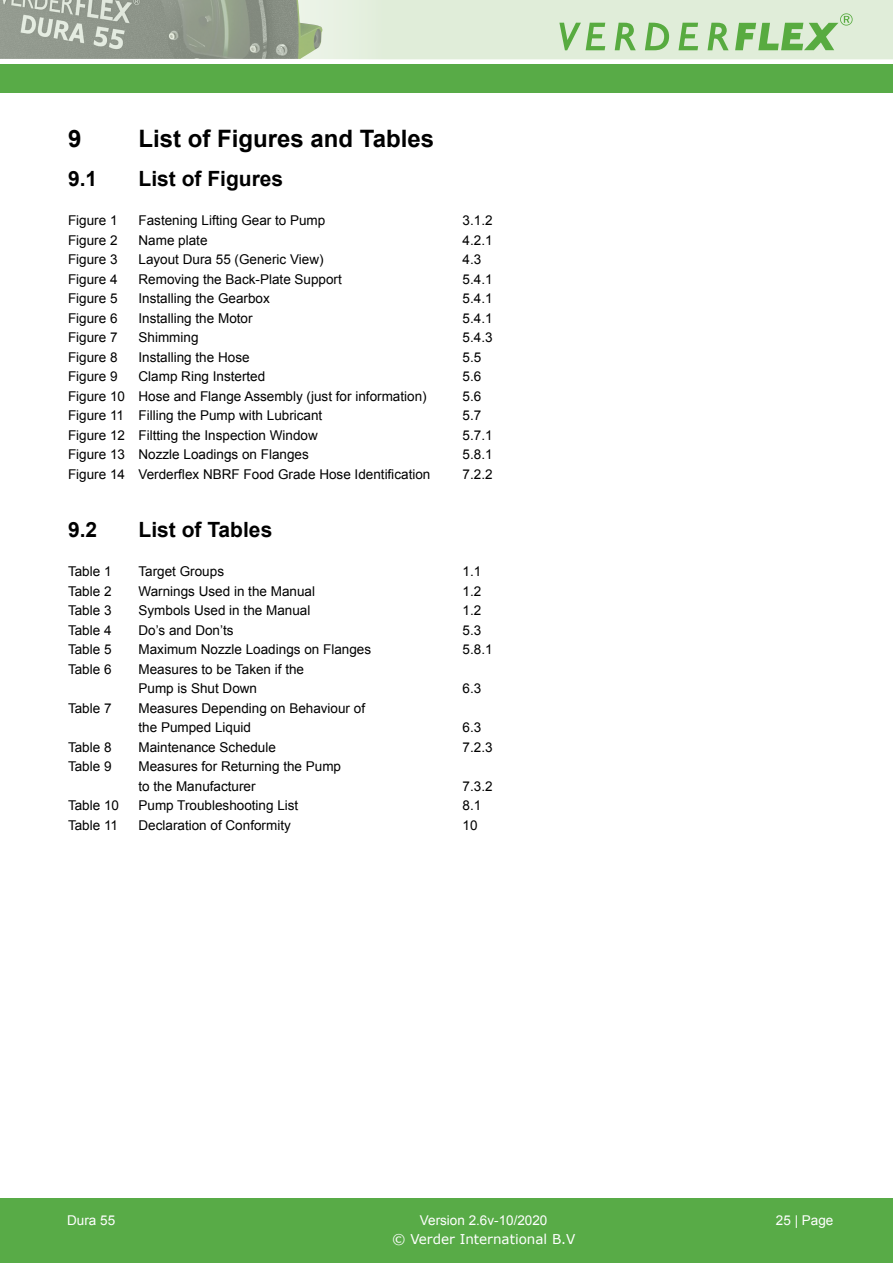
<style>
.page{position:relative;width:893px;height:1263px;background:#fff}
.page>*{position:absolute;margin:0;border:0;box-sizing:border-box;transform-origin:0 0}
.t1{font:700 24px "Arial";color:#000}
.t2{font:700 21px "Arial";color:#000}
.t3{font:13.5px/19.5px "Arial";color:#000}
.t4{font:13.5px "Arial";color:#fff}
.t5{font:13.5px "Verdana";color:#fff}
</style>
<div class="page">
<div style="left:0;top:1198px;width:893px;height:65px;background:#58ab47"></div>
<div style="left:0;top:64px;width:893px;height:29px;background:#58ab47"></div>
<div style="left:259px;top:0;width:634px;height:59px;background:#e0edd9"></div>
<svg style="left:559px;top:23px;width:46px;height:27px"></svg>
<svg style="left:615px;top:23px;width:21px;height:27px"></svg>
<svg style="left:645px;top:23px;width:24px;height:27px"></svg>
<svg style="left:678px;top:23px;width:20px;height:27px"></svg>
<svg style="left:708px;top:23px;width:21px;height:27px"></svg>
<svg style="left:735px;top:13px;width:118px;height:37px"></svg>
<svg style="left:0;top:0;width:335px;height:59px;background:#9da698"></svg>
<h1 class="t1" style="left:68px;top:123px;width:15px">9</h1>
<h1 class="t1" style="left:139px;top:123px;width:297px">List of Figures and Tables</h1>
<h2 class="t2" style="left:68px;top:165px;width:31px">9.1</h2>
<h2 class="t2" style="left:139px;top:165px;width:146px">List of Figures</h2>
<p class="t3" style="left:68px;top:211px;width:51px">Figure 1</p>
<p class="t3" style="left:139px;top:211px;width:188px">Fastening Lifting Gear to Pump</p>
<p class="t3" style="left:463px;top:211px;width:32px">3.1.2</p>
<p class="t3" style="left:68px;top:230px;width:51px">Figure 2</p>
<p class="t3" style="left:139px;top:230px;width:71px">Name plate</p>
<p class="t3" style="left:463px;top:230px;width:32px">4.2.1</p>
<p class="t3" style="left:68px;top:250px;width:51px">Figure 3</p>
<p class="t3" style="left:139px;top:250px;width:187px">Layout Dura 55 (Generic View)</p>
<p class="t3" style="left:463px;top:250px;width:20px">4.3</p>
<p class="t3" style="left:68px;top:269px;width:51px">Figure 4</p>
<p class="t3" style="left:139px;top:269px;width:205px">Removing the Back-Plate Support</p>
<p class="t3" style="left:463px;top:269px;width:32px">5.4.1</p>
<p class="t3" style="left:68px;top:289px;width:51px">Figure 5</p>
<p class="t3" style="left:139px;top:289px;width:133px">Installing the Gearbox</p>
<p class="t3" style="left:463px;top:289px;width:32px">5.4.1</p>
<p class="t3" style="left:68px;top:308px;width:51px">Figure 6</p>
<p class="t3" style="left:139px;top:308px;width:116px">Installing the Motor</p>
<p class="t3" style="left:463px;top:308px;width:32px">5.4.1</p>
<p class="t3" style="left:68px;top:328px;width:51px">Figure 7</p>
<p class="t3" style="left:139px;top:328px;width:62px">Shimming</p>
<p class="t3" style="left:463px;top:328px;width:32px">5.4.3</p>
<p class="t3" style="left:68px;top:347px;width:51px">Figure 8</p>
<p class="t3" style="left:139px;top:347px;width:113px">Installing the Hose</p>
<p class="t3" style="left:463px;top:347px;width:20px">5.5</p>
<p class="t3" style="left:68px;top:367px;width:51px">Figure 9</p>
<p class="t3" style="left:139px;top:367px;width:128px">Clamp Ring Insterted</p>
<p class="t3" style="left:463px;top:367px;width:20px">5.6</p>
<p class="t3" style="left:68px;top:386px;width:360px">Figure 10 Hose and Flange Assembly (just for information)</p>
<p class="t3" style="left:463px;top:386px;width:20px">5.6</p>
<p class="t3" style="left:68px;top:406px;width:256px">Figure 11 Filling the Pump with Lubricant</p>
<p class="t3" style="left:463px;top:406px;width:20px">5.7</p>
<p class="t3" style="left:68px;top:425px;width:251px">Figure 12 Filtting the Inspection Window</p>
<p class="t3" style="left:463px;top:425px;width:32px">5.7.1</p>
<p class="t3" style="left:68px;top:445px;width:242px">Figure 13 Nozzle Loadings on Flanges</p>
<p class="t3" style="left:463px;top:445px;width:32px">5.8.1</p>
<p class="t3" style="left:68px;top:464px;width:364px">Figure 14 Verderflex NBRF Food Grade Hose Identification</p>
<p class="t3" style="left:463px;top:464px;width:32px">7.2.2</p>
<h2 class="t2" style="left:68px;top:516px;width:31px">9.2</h2>
<h2 class="t2" style="left:139px;top:516px;width:135px">List of Tables</h2>
<p class="t3" style="left:68px;top:562px;width:45px">Table 1</p>
<p class="t3" style="left:139px;top:562px;width:87px">Target Groups</p>
<p class="t3" style="left:463px;top:562px;width:20px">1.1</p>
<p class="t3" style="left:68px;top:581px;width:45px">Table 2</p>
<p class="t3" style="left:139px;top:581px;width:178px">Warnings Used in the Manual</p>
<p class="t3" style="left:463px;top:581px;width:20px">1.2</p>
<p class="t3" style="left:68px;top:601px;width:45px">Table 3</p>
<p class="t3" style="left:139px;top:601px;width:173px">Symbols Used in the Manual</p>
<p class="t3" style="left:463px;top:601px;width:20px">1.2</p>
<p class="t3" style="left:68px;top:620px;width:45px">Table 4</p>
<p class="t3" style="left:139px;top:620px;width:97px">Do’s and Don’ts</p>
<p class="t3" style="left:463px;top:620px;width:20px">5.3</p>
<p class="t3" style="left:68px;top:640px;width:45px">Table 5</p>
<p class="t3" style="left:139px;top:640px;width:234px">Maximum Nozzle Loadings on Flanges</p>
<p class="t3" style="left:463px;top:640px;width:32px">5.8.1</p>
<p class="t3" style="left:68px;top:659px;width:45px">Table 6</p>
<p class="t3" style="left:139px;top:659px;width:167px">Measures to be Taken if the<br>Pump is Shut Down</p>
<p class="t3" style="left:463px;top:679px;width:20px">6.3</p>
<p class="t3" style="left:68px;top:698px;width:45px">Table 7</p>
<p class="t3" style="left:139px;top:698px;width:228px">Measures Depending on Behaviour of the Pumped Liquid</p>
<p class="t3" style="left:463px;top:718px;width:20px">6.3</p>
<p class="t3" style="left:68px;top:737px;width:45px">Table 8</p>
<p class="t3" style="left:139px;top:737px;width:139px">Maintenance Schedule</p>
<p class="t3" style="left:463px;top:737px;width:32px">7.2.3</p>
<p class="t3" style="left:68px;top:757px;width:45px">Table 9</p>
<p class="t3" style="left:139px;top:757px;width:204px">Measures for Returning the Pump to the Manufacturer</p>
<p class="t3" style="left:463px;top:776px;width:32px">7.3.2</p>
<p class="t3" style="left:68px;top:796px;width:53px">Table 10</p>
<p class="t3" style="left:139px;top:796px;width:161px">Pump Troubleshooting List</p>
<p class="t3" style="left:463px;top:796px;width:20px">8.1</p>
<p class="t3" style="left:68px;top:815px;width:52px">Table 11</p>
<p class="t3" style="left:139px;top:815px;width:154px">Declaration of Conformity</p>
<p class="t3" style="left:463px;top:815px;width:17px">10</p>
<p class="t4" style="left:67px;top:1211px;width:50px">Dura 55</p>
<p class="t4" style="left:420px;top:1211px;width:129px">Version 2.6v-10/2020</p>
<p class="t4" style="left:776px;top:1211px;width:59px">25 | Page</p>
<p class="t5" style="left:392px;top:1230px;width:185px">© Verder International B.V</p>
</div>
